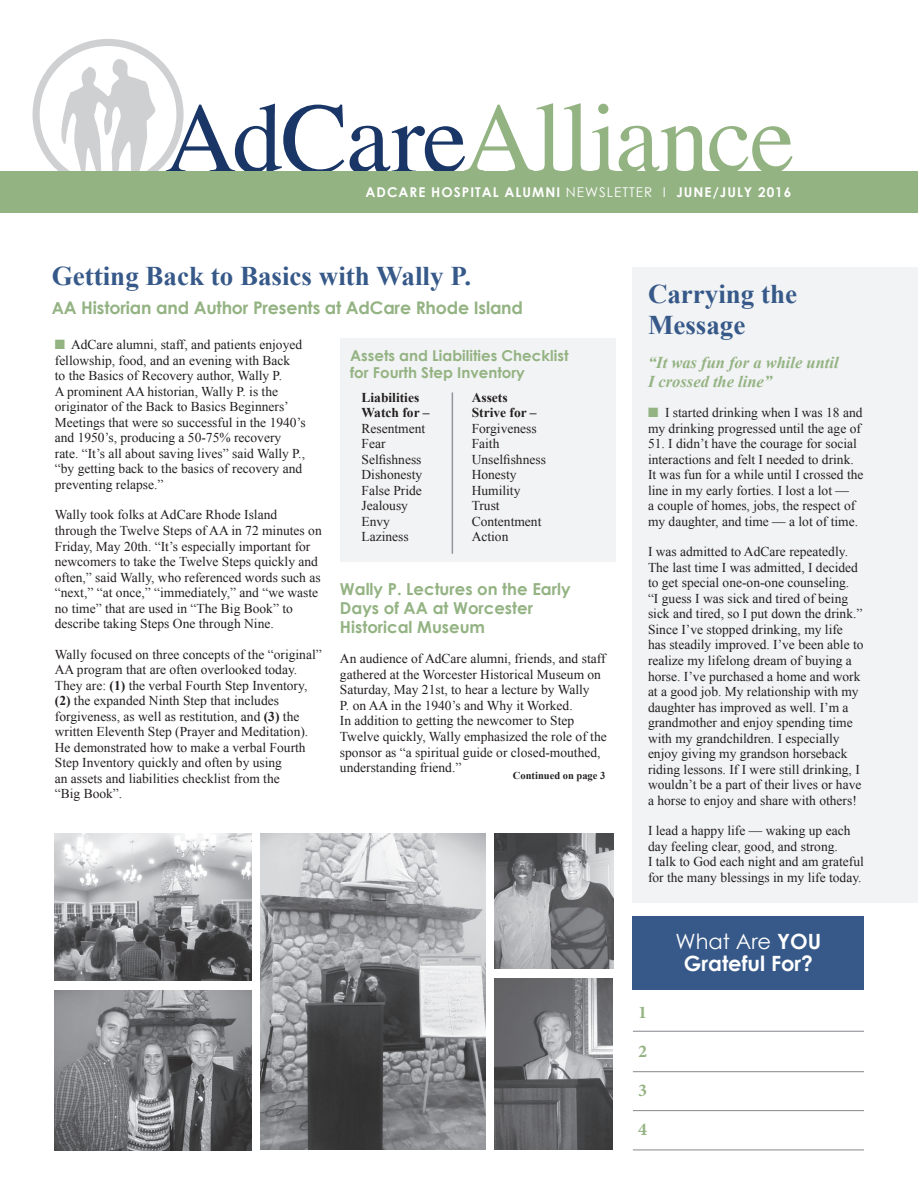
<style>
.page{position:relative;width:918px;height:1188px;background:#fff}
.page>*{position:absolute;margin:0;border:0;box-sizing:border-box;transform-origin:0 0}
.t1{font:100.5px "Times";letter-spacing:-.02em;color:#94b383}
.t2{font:700 27px/31px "Times New Roman";color:#365989}
.t3{font:700 21px/22.5px "Century Gothic";color:#fff;text-align:center}
.t4{font:700 18px/39px "Minion Pro";color:#94b383;text-align:justify}
.t5{font:700 17.4px "Century Gothic";letter-spacing:-.01em;color:#94b383}
.t6{font:700 16.5px/18.9px "Century Gothic";color:#94b383}
.t7{font:italic 700 16.5px/19px "Times New Roman";color:#94b383}
.t8{font:700 15px/17.2px "Century Gothic";color:#94b383}
.t9{font:13.5px/15.5px "Times New Roman";color:#231f20}
.t10{font:700 13.5px "Century Gothic";letter-spacing:.075em;color:#fff}
.t11{font:700 13.5px/15.6px "Times New Roman";color:#231f20}
.t12{font:700 10.5px "Times New Roman";color:#231f20}
.s1{color:#193667}
.s2{font-weight:400}
.s3{font-size:16.5px}
.s4{color:#94b383}
.s5{font-weight:700}
</style>
<div class="page">
<svg style="left:33px;top:39px;width:151px;height:132px"></svg>
<div style="left:0;top:171px;width:918px;height:42px;background:#94b383"></div>
<div style="left:340px;top:338px;width:275px;height:224px;background:#f2f3f4"></div>
<div style="left:633px;top:267px;width:285px;height:635px;background:#f2f3f4"></div>
<img style="left:261px;top:833px;width:224px;height:317px">
<img style="left:55px;top:833px;width:196px;height:148px">
<img style="left:55px;top:990px;width:196px;height:160px">
<img style="left:494px;top:978px;width:119px;height:172px">
<img style="left:494px;top:833px;width:119px;height:135px">
<hr style="left:452px;top:392px;width:1px;height:162px;background:#939598">
<div style="left:633px;top:916px;width:231px;height:73px;background:#365989"></div>
<hr style="left:633px;top:1031px;width:231px;height:1px;background:#939598">
<hr style="left:633px;top:1071px;width:231px;height:1px;background:#939598">
<hr style="left:633px;top:1110px;width:231px;height:1px;background:#939598">
<hr style="left:633px;top:1149px;width:231px;height:1px;background:#939598">
<h1 class="t1" style="left:164px;top:45px;width:632px"><span class="s1">AdCare</span>Alliance</h1>
<p class="t10" style="left:366px;top:184px;width:427px">ADCARE HOSPITAL ALUMNI <span class="s2">NEWSLETTER I</span> JUNE/JULY 2016</p>
<h2 class="t2" style="left:52px;top:260px;width:421px">Getting Back to Basics with Wally P.</h2>
<p class="t5" style="left:52px;top:297px;width:473px"><span class="s3">A</span>A Historian and Author Presents at AdCare Rhode Island</p>
<p class="t9" style="left:55px;top:337px;width:252px"><span class="s4">■</span> AdCare alumni, staff, and patients enjoyed fellowship, food, and an evening with Back<br>to the Basics of Recovery author, Wally P.<br>A prominent AA historian, Wally P. is the originator of the Back to Basics Beginners’ Meetings that were so successful in the 1940’s and 1950’s, producing a 50-75% recovery rate. “It’s all about saving lives” said Wally P., “by getting back to the basics of recovery and preventing relapse.”</p>
<p class="t9" style="left:55px;top:507px;width:268px">Wally took folks at AdCare Rhode Island through the Twelve Steps of AA in 72 minutes on Friday, May 20th. “It’s especially important for newcomers to take the Twelve Steps quickly and often,” said Wally, who referenced words such as “next,” “at once,” “immediately,” and “we waste no time” that are used in “The Big Book” to describe taking Steps One through Nine.</p>
<p class="t9" style="left:55px;top:646px;width:268px">Wally focused on three concepts of the “original” AA program that are often overlooked today.<br>They are: <span class="s5">(1)</span> the verbal Fourth Step Inventory, <span class="s5">(2)</span> the expanded Ninth Step that includes forgiveness, as well as restitution, and <span class="s5">(3)</span> the written Eleventh Step (Prayer and Meditation).<br>He demonstrated how to make a verbal Fourth Step Inventory quickly and often by using<br>an assets and liabilities checklist from the<br>“Big Book”.</p>
<p class="t8" style="left:350px;top:346px;width:220px">Assets and Liabilities Checklist for Fourth Step Inventory</p>
<p class="t11" style="left:362px;top:389px;width:69px">Liabilities<br>Watch for –</p>
<p class="t9" style="left:362px;top:420px;width:65px">Resentment<br>Fear<br>Selfishness<br>Dishonesty<br>False Pride<br>Jealousy<br>Envy<br>Laziness</p>
<p class="t11" style="left:472px;top:389px;width:66px">Assets<br>Strive for –</p>
<p class="t9" style="left:472px;top:420px;width:76px">Forgiveness<br>Faith<br>Unselfishness<br>Honesty<br>Humility<br>Trust<br>Contentment<br>Action</p>
<p class="t6" style="left:340px;top:579px;width:232px">Wally P. Lectures on the Early<br>Days of AA at Worcester<br>Historical Museum</p>
<p class="t9" style="left:340px;top:651px;width:268px">An audience of AdCare alumni, friends, and staff gathered at the Worcester Historical Museum on Saturday, May 21st, to hear a lecture by Wally<br>P. on AA in the 1940’s and Why it Worked.<br>In addition to getting the newcomer to Step Twelve quickly, Wally emphasized the role of the sponsor as “a spiritual guide or closed-mouthed, understanding friend.”</p>
<p class="t12" style="left:513px;top:768px;width:94px">Continued on page 3</p>
<h2 class="t2" style="left:648px;top:277px;width:151px">Carrying the<br>Message</h2>
<p class="t7" style="left:648px;top:352px;width:192px">“It was fun for a while until<br>I crossed the line”</p>
<p class="t9" style="left:648px;top:405px;width:216px"><span class="s4">■</span> I started drinking when I was 18 and my drinking progressed until the age of</p>
<p class="t9" style="left:648px;top:436px;width:217px">51. I didn’t have the courage for social interactions and felt I needed to drink.<br>It was fun for a while until I crossed the line in my early forties. I lost a lot —<br>a couple of homes, jobs, the respect of my daughter, and time — a lot of time.</p>
<p class="t9" style="left:648px;top:544px;width:217px">I was admitted to AdCare repeatedly.<br>The last time I was admitted, I decided to get special one-on-one counseling.<br>“I guess I was sick and tired of being sick and tired, so I put down the drink.” Since I’ve stopped drinking, my life has steadily improved. I’ve been able to realize my lifelong dream of buying a horse. I’ve purchased a home and work at a good job. My relationship with my daughter has improved as well. I’m a grandmother and enjoy spending time with my grandchildren. I especially enjoy giving my grandson horseback riding lessons. If I were still drinking, I wouldn’t be a part of their lives or have a horse to enjoy and share with others!</p>
<p class="t9" style="left:648px;top:823px;width:217px">I lead a happy life — waking up each day feeling clear, good, and strong.<br>I talk to God each night and am grateful for the many blessings in my life today.</p>
<h3 class="t4" style="left:638px;top:992px;width:10px">1<br>2<br>3<br>4</h3>
<h3 class="t3" style="left:676px;top:929px;width:147px"><span class="s2">What Are</span> YOU<br>Grateful For?</h3>
</div>
